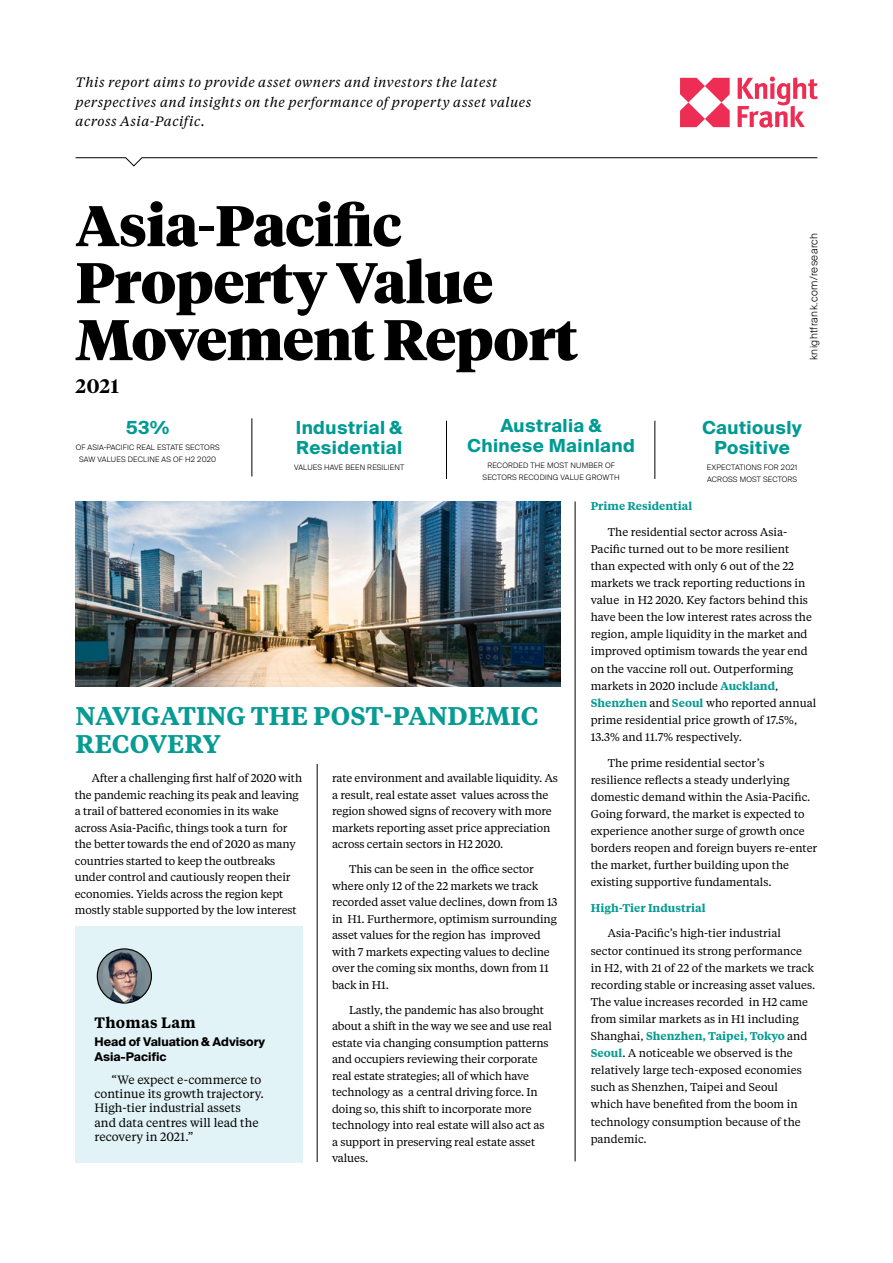
<style>
.page{position:relative;width:893px;height:1263px;background:#fff}
.page>*{position:absolute;margin:0;border:0;box-sizing:border-box;transform-origin:0 0}
.t1{font:900 57px/57px "Tiempos Headline";letter-spacing:-.01em;color:#000}
.t2{font:600 25.5px/28.5px "Tiempos Text";color:#069b93}
.t3{font:600 19.5px "Tiempos Headline";color:#000}
.t4{font:700 18px/19.5px "Suisse Intl";letter-spacing:.025em;color:#009a93;text-align:center}
.t5{font:600 15px "Tiempos Text";letter-spacing:.02em;color:#000}
.t6{font:italic 13.5px/19.5px "Tiempos Text";letter-spacing:.035em;color:#000}
.t7{font:12px/14.4px "Tiempos Text";color:#000}
.t8{font:700 12px/14.4px "Suisse Intl";color:#000}
.t9{font:11.25px/17.1px "Tiempos Text";letter-spacing:-.005em;color:#000}
.t10{font:600 11.25px "Tiempos Text";color:#069b93}
.t11{font:300 10.5px "Suisse Intl";letter-spacing:.04em;color:#000}
.t12{font:300 7.5px/12px "Suisse Intl";letter-spacing:.025em;color:#000;text-align:center}
.s1{font-weight:600;color:#069b93}
</style>
<div class="page">
<svg style="left:680px;top:78px;width:50px;height:49px"></svg>
<svg style="left:738px;top:77px;width:80px;height:51px"></svg>
<svg style="left:75px;top:157px;width:743px;height:9px"></svg>
<hr style="left:317px;top:764px;width:1px;height:398px;background:#000">
<hr style="left:575px;top:501px;width:1px;height:660px;background:#000">
<div style="left:75px;top:926px;width:227px;height:236px;background:#e2f3f7"></div>
<svg style="left:97px;top:949px;width:54px;height:54px"></svg>
<img style="left:103px;top:951px;width:42px;height:52px">
<div style="left:97px;top:948px;width:55px;height:55px;border:1px solid #000;border-radius:50%"></div>
<hr style="left:655px;top:421px;width:1px;height:58px;background:#000">
<hr style="left:446px;top:421px;width:1px;height:58px;background:#000">
<hr style="left:252px;top:418px;width:1px;height:58px;background:#000">
<img style="left:76px;top:501px;width:484px;height:185px">
<p class="t6" style="left:76px;top:72px;width:457px">This report aims to provide asset owners and investors the latest perspectives and insights on the performance of property asset values across Asia-Pacific.</p>
<h1 class="t1" style="left:76px;top:195px;width:504px">Asia-Pacific<br>Property Value<br>Movement Report</h1>
<h3 class="t3" style="left:76px;top:373px;width:45px">2021</h3>
<h3 class="t4" style="left:126px;top:418px;width:45px">53%</h3>
<p class="t12" style="left:76px;top:442px;width:145px">OF ASIA-PACIFIC REAL ESTATE SECTORS<br>SAW VALUES DECLINE AS OF H2 2020</p>
<h3 class="t4" style="left:296px;top:418px;width:108px;text-align:left">Industrial &amp;<br>Residential</h3>
<p class="t12" style="left:294px;top:461px;width:112px">VALUES HAVE BEEN RESILIENT</p>
<h3 class="t4" style="left:467px;top:416px;width:169px">Australia &amp;<br>Chinese Mainland</h3>
<p class="t12" style="left:483px;top:459px;width:139px">RECORDED THE MOST NUMBER OF<br>SECTORS RECODING VALUE GROWTH</p>
<p class="t11" style="left:808px;top:360px;width:129px;rotate:-90deg">knightfrank.com/research</p>
<h3 class="t4" style="left:702px;top:418px;width:101px">Cautiously<br>Positive</h3>
<p class="t12" style="left:707px;top:461px;width:92px;text-align:left">EXPECTATIONS FOR 2021<br>ACROSS MOST SECTORS</p>
<h2 class="t2" style="left:76px;top:700px;width:464px">NAVIGATING THE POST-PANDEMIC<br>RECOVERY</h2>
<p class="t9" style="left:75px;top:769px;width:229px;line-height:16.5px;text-indent:17px">After a challenging first half of 2020 with the pandemic reaching its peak and leaving a trail of battered economies in its wake across Asia-Pacific, things took a turn for the better towards the end of 2020 as many countries started to keep the outbreaks under control and cautiously reopen their economies. Yields across the region kept mostly stable supported by the low interest</p>
<h3 class="t5" style="left:95px;top:1012px;width:103px">Thomas Lam</h3>
<p class="t8" style="left:95px;top:1035px;width:172px">Head of Valuation &amp; Advisory<br>Asia-Pacific</p>
<p class="t7" style="left:95px;top:1072px;width:171px;text-indent:17px">“We expect e-commerce to continue its growth trajectory.<br>High-tier industrial assets and data centres will lead the recovery in 2021.”</p>
<p class="t9" style="left:332px;top:769px;width:227px;line-height:16.5px">rate environment and available liquidity. As a result, real estate asset values across the region showed signs of recovery with more markets reporting asset price appreciation across certain sectors in H2 2020.</p>
<p class="t9" style="left:332px;top:860px;width:227px;line-height:16.5px;text-indent:17px">This can be seen in the office sector where only 12 of the 22 markets we track recorded asset value declines, down from 13 in H1. Furthermore, optimism surrounding asset values for the region has improved with 7 markets expecting values to decline over the coming six months, down from 11 back in H1.</p>
<p class="t9" style="left:332px;top:1001px;width:222px;line-height:16.5px;text-indent:17px">Lastly, the pandemic has also brought about a shift in the way we see and use real estate via changing consumption patterns and occupiers reviewing their corporate real estate strategies; all of which have technology as a central driving force. In doing so, this shift to incorporate more technology into real estate will also act as a support in preserving real estate asset values.</p>
<p class="t10" style="left:591px;top:498px;width:103px">Prime Residential</p>
<p class="t9" style="left:591px;top:523px;width:227px;text-indent:17px">The residential sector across Asia-Pacific turned out to be more resilient than expected with only 6 out of the 22 markets we track reporting reductions in value in H2 2020. Key factors behind this have been the low interest rates across the region, ample liquidity in the market and improved optimism towards the year end on the vaccine roll out. Outperforming markets in 2020 include <span class="s1">Auckland</span>, <span class="s1">Shenzhen</span> and <span class="s1">Seoul</span> who reported annual prime residential price growth of 17.5%, 13.3% and 11.7% respectively.</p>
<p class="t9" style="left:591px;top:753px;width:228px;text-indent:17px">The prime residential sector’s resilience reflects a steady underlying domestic demand within the Asia-Pacific.<br>Going forward, the market is expected to experience another surge of growth once borders reopen and foreign buyers re-enter the market, further building upon the existing supportive fundamentals.</p>
<p class="t10" style="left:591px;top:900px;width:116px">High-Tier Industrial</p>
<p class="t9" style="left:591px;top:924px;width:226px;text-indent:17px">Asia-Pacific’s high-tier industrial sector continued its strong performance in H2, with 21 of 22 of the markets we track recording stable or increasing asset values.<br>The value increases recorded in H2 came from similar markets as in H1 including Shanghai, <span class="s1">Shenzhen, Taipei, Tokyo</span> and <span class="s1">Seoul</span>. A noticeable we observed is the relatively large tech-exposed economies such as Shenzhen, Taipei and Seoul<br>which have benefited from the boom in technology consumption because of the pandemic.</p>
</div>
